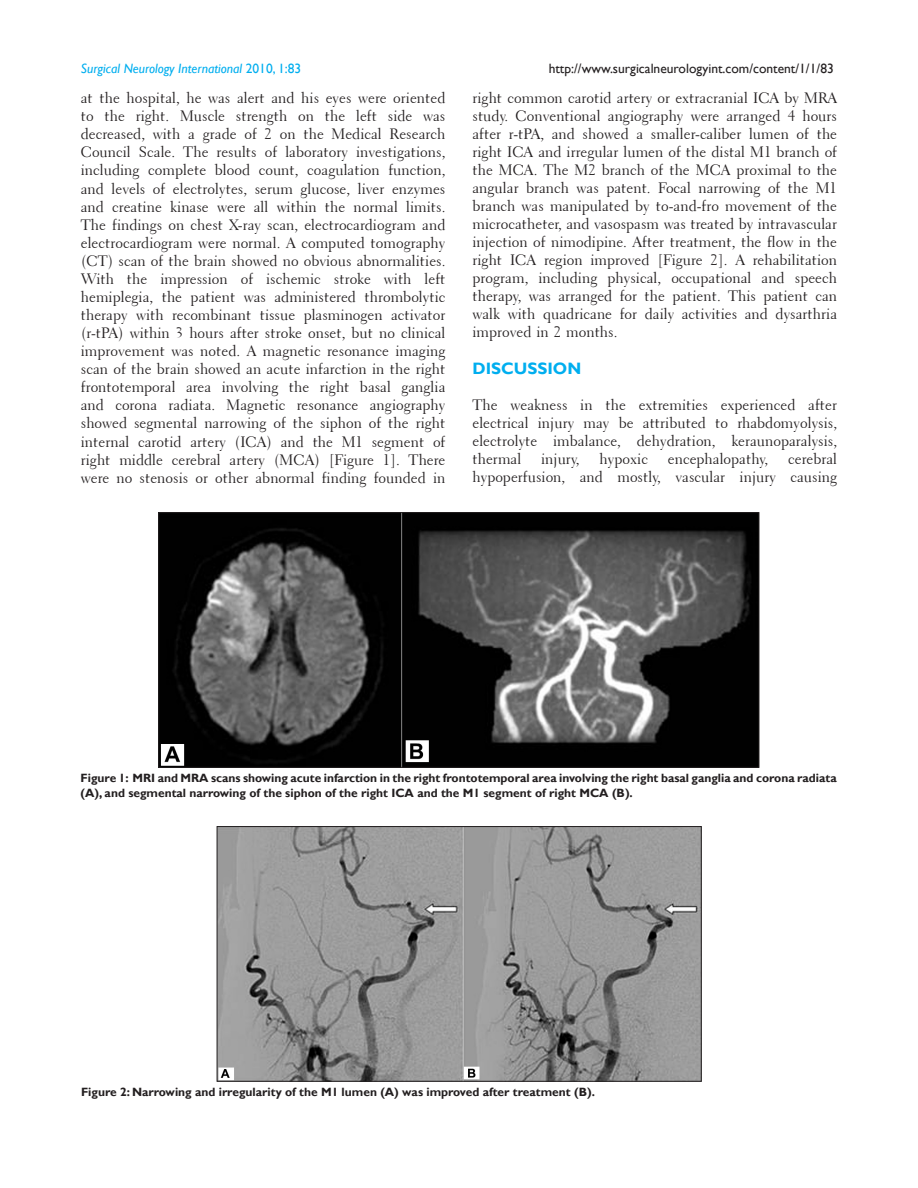
<style>
.page{position:relative;width:918px;height:1188px;background:#fff}
.page>*{position:absolute;margin:0;border:0;box-sizing:border-box;transform-origin:0 0}
.t1{font:700 16.5px "Gill Sans";color:#00aeef}
.TX{font:15px/18px "Transitional 521 BT Roman A";color:#231f20;text-align:justify}
.t2{font:13.5px "Gill Sans";color:#231f20}
.t3{font:italic 13.5px "Gill Sans";color:#00aeef}
.FGC{font:700 12px/14.4px "Gill Sans";color:#231f20}
.s1{font-style:normal}
</style>
<div class="page">
<img style="left:160px;top:514px;width:597px;height:252px">
<div style="left:158px;top:512px;width:601px;height:256px;border:1px solid #231f20"></div>
<img style="left:219px;top:828px;width:480px;height:251px">
<div style="left:217px;top:826px;width:484px;height:255px;border:1px solid #231f20"></div>
<p class="t3" style="left:81px;top:61px;width:222px">Surgical Neurology International <span class="s1">2010, 1:83</span></p>
<p class="t2" style="left:549px;top:61px;width:287px">http://www.surgicalneurologyint.com/content/1/1/83</p>
<p class="TX" style="left:81px;top:89px;width:366px">at the hospital, he was alert and his eyes were oriented to the right. Muscle strength on the left side was decreased, with a grade of 2 on the Medical Research Council Scale. The results of laboratory investigations, including complete blood count, coagulation function, and levels of electrolytes, serum glucose, liver enzymes and creatine kinase were all within the normal limits.<br>The findings on chest X-ray scan, electrocardiogram and electrocardiogram were normal. A computed tomography (CT) scan of the brain showed no obvious abnormalities.<br>With the impression of ischemic stroke with left hemiplegia, the patient was administered thrombolytic therapy with recombinant tissue plasminogen activator (r-tPA) within 3 hours after stroke onset, but no clinical improvement was noted. A magnetic resonance imaging scan of the brain showed an acute infarction in the right frontotemporal area involving the right basal ganglia and corona radiata. Magnetic resonance angiography showed segmental narrowing of the siphon of the right internal carotid artery (ICA) and the M1 segment of right middle cerebral artery (MCA) [Figure 1]. There were no stenosis or other abnormal finding founded in</p>
<p class="TX" style="left:472px;top:89px;width:366px">right common carotid artery or extracranial ICA by MRA study. Conventional angiography were arranged 4 hours after r-tPA, and showed a smaller-caliber lumen of the right ICA and irregular lumen of the distal M1 branch of the MCA. The M2 branch of the MCA proximal to the angular branch was patent. Focal narrowing of the M1 branch was manipulated by to-and-fro movement of the microcatheter, and vasospasm was treated by intravascular injection of nimodipine. After treatment, the flow in the right ICA region improved [Figure 2]. A rehabilitation program, including physical, occupational and speech therapy, was arranged for the patient. This patient can walk with quadricane for daily activities and dysarthria improved in 2 months.</p>
<h1 class="t1" style="left:472px;top:358px;width:110px">DISCUSSION</h1>
<p class="TX" style="left:472px;top:396px;width:366px">The weakness in the extremities experienced after electrical injury may be attributed to rhabdomyolysis, electrolyte imbalance, dehydration, keraunoparalysis, thermal</p>
<p class="TX" style="left:472px;top:450px;width:366px;text-align:right">cerebral<br>hypoperfusion, and mostly, vascular injury causing</p>
<p class="TX" style="left:541px;top:450px;width:40px">injury,</p>
<p class="TX" style="left:600px;top:450px;width:50px">hypoxic</p>
<p class="TX" style="left:668px;top:450px;width:102px">encephalopathy,</p>
<p class="FGC" style="left:81px;top:771px;width:758px">Figure 1: MRI and MRA scans showing acute infarction in the right frontotemporal area involving the right basal ganglia and corona radiata (A), and segmental narrowing of the siphon of the right ICA and the M1 segment of right MCA (B).</p>
<p class="FGC" style="left:81px;top:1085px;width:516px">Figure 2: Narrowing and irregularity of the M1 lumen (A) was improved after treatment (B).</p>
</div>
